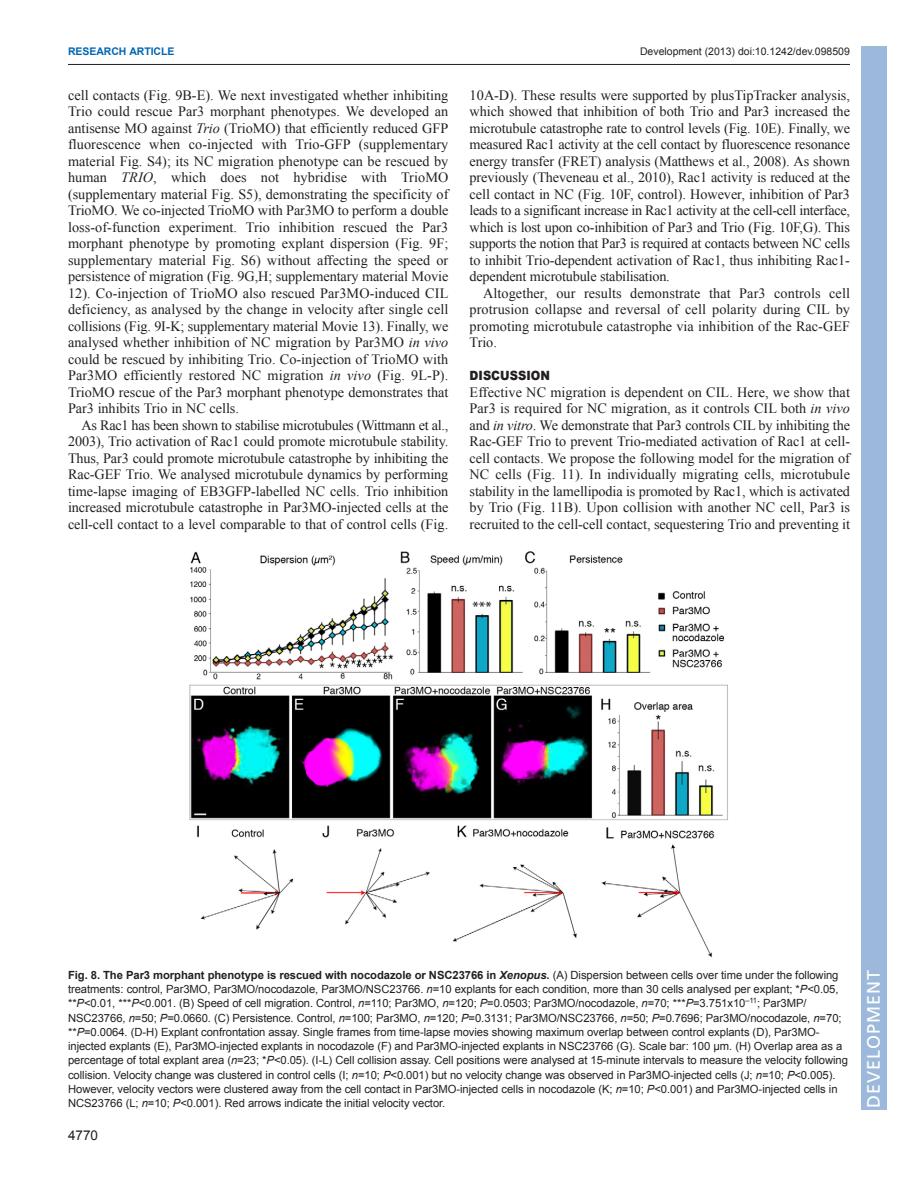
<style>
.page{position:relative;width:918px;height:1188px;background:#fff}
.page>*{position:absolute;margin:0;border:0;box-sizing:border-box;transform-origin:0 0}
.t1{font:18px "Frutiger LT Std";letter-spacing:.055em;color:#fff}
.t2{font:14.25px/16.5px "Times New Roman";letter-spacing:-.005em;color:#231f20;text-align:justify}
.t3{font:13.5px "Arial";color:#231f20}
.t4{font:900 12.75px "Arial";color:#231f20;scale:.9 1}
.t5{font:11.25px/14.2px "Arial";letter-spacing:-.005em;color:#231f20}
.t6{font:10.5px "Arial";color:#231f20}
.t7{font:700 10.5px "Arial";letter-spacing:-.005em;color:#0166b3}
.s1{font-style:italic}
.s2{font-weight:700}
.s3{font-weight:700;font-style:italic}
</style>
<div class="page">
<hr style="left:68px;top:64px;width:782px;height:1px;background:#231f20">
<img style="left:189px;top:551px;width:539px;height:407px">
<div style="left:861px;top:46px;width:25px;height:1064px;background:#9cb9db"></div>
<p class="t7" style="left:68px;top:45px;width:108px">RESEARCH ARTICLE</p>
<p class="t6" style="left:640px;top:45px;width:211px">Development (2013) doi:10.1242/dev.098509</p>
<p class="t2" style="left:68px;top:87px;width:382px">cell contacts (Fig. 9B-E). We next investigated whether inhibiting Trio could rescue Par3 morphant phenotypes. We developed an antisense MO against <span class="s1">Trio</span> (TrioMO) that efficiently reduced GFP fluorescence when co-injected with Trio-GFP (supplementary material Fig. S4); its NC migration phenotype can be rescued by human <span class="s1">TRIO</span>, which does not hybridise with TrioMO (supplementary material Fig. S5), demonstrating the specificity of TrioMO. We co-injected TrioMO with Par3MO to perform a double loss-of-function experiment. Trio inhibition rescued the Par3 morphant phenotype by promoting explant dispersion (Fig. 9F; supplementary material Fig. S6) without affecting the speed or persistence of migration (Fig. 9G,H; supplementary material Movie 12). Co-injection of TrioMO also rescued Par3MO-induced CIL deficiency, as analysed by the change in velocity after single cell collisions (Fig. 9I-K; supplementary material Movie 13). Finally, we analysed whether inhibition of NC migration by Par3MO <span class="s1">in vivo </span>could be rescued by inhibiting Trio. Co-injection of TrioMO with Par3MO efficiently restored NC migration <span class="s1">in vivo</span> (Fig. 9L-P).<br>TrioMO rescue of the Par3 morphant phenotype demonstrates that Par3 inhibits Trio in NC cells.</p>
<p class="t2" style="left:68px;top:417px;width:382px;text-indent:13px">As Rac1 has been shown to stabilise microtubules (Wittmann et al., 2003), Trio activation of Rac1 could promote microtubule stability.<br>Thus, Par3 could promote microtubule catastrophe by inhibiting the Rac-GEF Trio. We analysed microtubule dynamics by performing time-lapse imaging of EB3GFP-labelled NC cells. Trio inhibition increased microtubule catastrophe in Par3MO-injected cells at the cell-cell contact to a level comparable to that of control cells (Fig.</p>
<p class="t2" style="left:470px;top:87px;width:382px">10A-D). These results were supported by plusTipTracker analysis, which showed that inhibition of both Trio and Par3 increased the microtubule catastrophe rate to control levels (Fig. 10E). Finally, we measured Rac1 activity at the cell contact by fluorescence resonance energy transfer (FRET) analysis (Matthews et al., 2008). As shown previously (Theveneau et al., 2010), Rac1 activity is reduced at the cell contact in NC (Fig. 10F, control). However, inhibition of Par3 leads to a significant increase in Rac1 activity at the cell-cell interface, which is lost upon co-inhibition of Par3 and Trio (Fig. 10F,G). This supports the notion that Par3 is required at contacts between NC cells to inhibit Trio-dependent activation of Rac1, thus inhibiting Rac1- dependent microtubule stabilisation.</p>
<p class="t2" style="left:470px;top:285px;width:382px;text-indent:13px">Altogether, our results demonstrate that Par3 controls cell protrusion collapse and reversal of cell polarity during CIL by promoting microtubule catastrophe via inhibition of the Rac-GEF Trio.</p>
<p class="t4" style="left:470px;top:366px;width:91px">DISCUSSION</p>
<p class="t2" style="left:470px;top:384px;width:382px">Effective NC migration is dependent on CIL. Here, we show that Par3 is required for NC migration, as it controls CIL both <span class="s1">in vivo </span>and <span class="s1">in vitro</span>. We demonstrate that Par3 controls CIL by inhibiting the Rac-GEF Trio to prevent Trio-mediated activation of Rac1 at cell&shy;cell contacts. We propose the following model for the migration of NC cells (Fig. 11). In individually migrating cells, microtubule stability in the lamellipodia is promoted by Rac1, which is activated by Trio (Fig. 11B). Upon collision with another NC cell, Par3 is recruited to the cell-cell contact, sequestering Trio and preventing it</p>
<p class="t5" style="left:68px;top:968px;width:781px"><span class="s2">Fig. 8. The Par3 morphant phenotype is rescued with nocodazole or NSC23766 in</span> <span class="s3">Xenopus</span><span class="s2">.</span> (A) Dispersion between cells over time under the following treatments: control, Par3MO, Par3MO/nocodazole, Par3MO/NSC23766. <span class="s1">n</span>=10 explants for each condition, more than 30 cells analysed per explant; *<span class="s1">P</span>&lt;0.05, **<span class="s1">P</span>&lt;0.01, ***<span class="s1">P</span>&lt;0.001. (B) Speed of cell migration. Control, <span class="s1">n</span>=110; Par3MO, <span class="s1">n</span>=120; <span class="s1">P</span>=0.0503; Par3MO/nocodazole, <span class="s1">n</span>=70; ***<span class="s1">P</span>=3.751x10<sup>–11</sup>; Par3MP/ NSC23766, <span class="s1">n</span>=50; <span class="s1">P</span>=0.0660. (C) Persistence. Control, <span class="s1">n</span>=100; Par3MO, <span class="s1">n</span>=120; <span class="s1">P</span>=0.3131; Par3MO/NSC23766, <span class="s1">n</span>=50; <span class="s1">P</span>=0.7696; Par3MO/nocodazole, <span class="s1">n</span>=70; **<span class="s1">P</span>=0.0064. (D-H) Explant confrontation assay. Single frames from time-lapse movies showing maximum overlap between control explants (D), Par3MO&shy;injected explants (E), Par3MO-injected explants in nocodazole (F) and Par3MO-injected explants in NSC23766 (G). Scale bar: 100 μm. (H) Overlap area as a percentage of total explant area (<span class="s1">n</span>=23; *<span class="s1">P</span>&lt;0.05). (I-L) Cell collision assay. Cell positions were analysed at 15-minute intervals to measure the velocity following collision. Velocity change was clustered in control cells (I; <span class="s1">n</span>=10; <span class="s1">P</span>&lt;0.001) but no velocity change was observed in Par3MO-injected cells (J; <span class="s1">n</span>=10; <span class="s1">P</span>&lt;0.005).<br>However, velocity vectors were clustered away from the cell contact in Par3MO-injected cells in nocodazole (K; <span class="s1">n</span>=10; <span class="s1">P</span>&lt;0.001) and Par3MO-injected cells in NCS23766 (L; <span class="s1">n</span>=10; <span class="s1">P</span>&lt;0.001). Red arrows indicate the initial velocity vector.</p>
<p class="t1" style="left:863px;top:1108px;width:140px;rotate:-90deg">DEVELOPMENT</p>
<p class="t3" style="left:68px;top:1128px;width:32px">4770</p>
</div>
